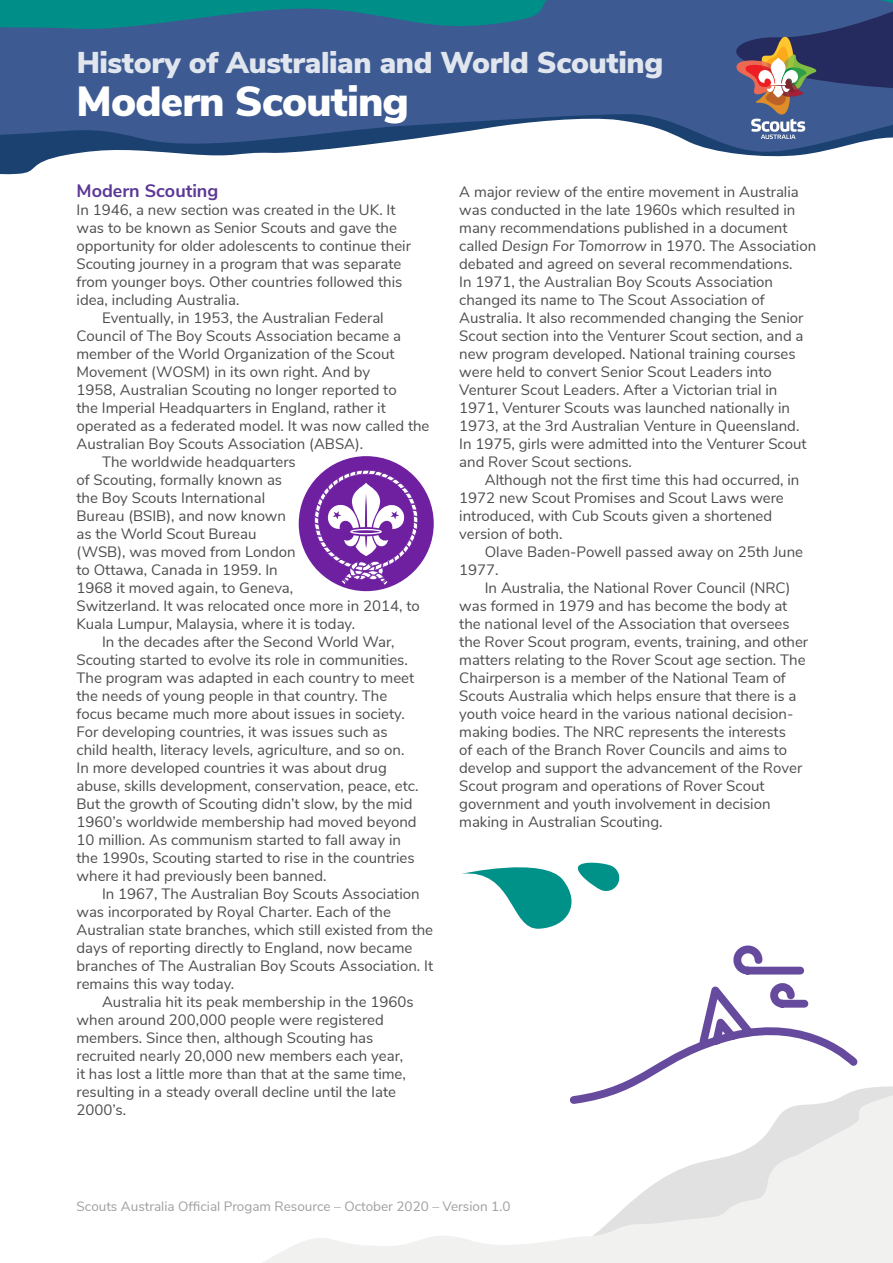
<style>
.page{position:relative;width:893px;height:1263px;background:#fff}
.page>*{position:absolute;margin:0;border:0;box-sizing:border-box;transform-origin:0 0}
.t1{font:900 42px "Nunito Sans";letter-spacing:-.02em;color:#fff}
.t2{font:900 30px "Nunito Sans";letter-spacing:-.01em;color:#fff}
.t3{font:700 18px "Nunito Sans";color:#5c3896}
.t4{font:15px/18px "Nunito Sans";color:#4d4d4f}
.t5{font:13.5px "Nunito Sans";color:#9d9fa2}
.s1{font-style:italic}
</style>
<div class="page">
<svg style="left:263px;top:1086px;width:630px;height:177px"></svg>
<svg style="left:0;top:139px;width:875px;height:36px"></svg>
<svg style="left:565px;top:945px;width:296px;height:164px"></svg>
<svg style="left:462px;top:862px;width:158px;height:67px"></svg>
<div style="left:299px;top:456px;width:135px;height:135px;background:#6e20a0;border-radius:50%"></div>
<svg style="left:314px;top:470px;width:104px;height:116px"></svg>
<svg style="left:0;top:0;width:893px;height:139px;background:#3e628f"></svg>
<h2 class="t2" style="left:77px;top:40px;width:588px">History of Australian and World Scouting</h2>
<h1 class="t1" style="left:77px;top:71px;width:334px">Modern Scouting</h1>
<p class="t3" style="left:77px;top:177px;width:143px">Modern Scouting</p>
<p class="t4" style="left:77px;top:199px;width:321px">In 1946, a new section was created in the UK. It</p>
<p class="t4" style="left:77px;top:217px;width:322px">was to be known as Senior Scouts and gave the</p>
<p class="t4" style="left:77px;top:235px;width:336px">opportunity for older adolescents to continue their</p>
<p class="t4" style="left:77px;top:253px;width:326px">Scouting journey in a program that was separate</p>
<p class="t4" style="left:77px;top:271px;width:327px">from younger boys. Other countries followed this</p>
<p class="t4" style="left:77px;top:289px;width:164px">idea, including Australia.</p>
<p class="t4" style="left:102px;top:307px;width:283px">Eventually, in 1953, the Australian Federal</p>
<p class="t4" style="left:77px;top:325px;width:326px">Council of The Boy Scouts Association became a</p>
<p class="t4" style="left:77px;top:343px;width:319px">member of the World Organization of the Scout</p>
<p class="t4" style="left:77px;top:361px;width:295px">Movement (WOSM) in its own right. And by</p>
<p class="t4" style="left:77px;top:379px;width:322px">1958, Australian Scouting no longer reported to</p>
<p class="t4" style="left:77px;top:397px;width:311px">the Imperial Headquarters in England, rather it</p>
<p class="t4" style="left:77px;top:415px;width:354px">operated as a federated model. It was now called the</p>
<p class="t4" style="left:77px;top:433px;width:288px">Australian Boy Scouts Association (ABSA).</p>
<p class="t4" style="left:102px;top:451px;width:195px">The worldwide headquarters</p>
<p class="t4" style="left:77px;top:469px;width:207px">of Scouting, formally known as</p>
<p class="t4" style="left:77px;top:487px;width:190px">the Boy Scouts International</p>
<p class="t4" style="left:77px;top:505px;width:211px">Bureau (BSIB), and now known</p>
<p class="t4" style="left:77px;top:523px;width:181px">as the World Scout Bureau</p>
<p class="t4" style="left:77px;top:541px;width:221px">(WSB), was moved from London</p>
<p class="t4" style="left:77px;top:559px;width:203px">to Ottawa, Canada in 1959. In</p>
<p class="t4" style="left:77px;top:577px;width:218px">1968 it moved again, to Geneva,</p>
<p class="t4" style="left:77px;top:595px;width:345px">Switzerland. It was relocated once more in 2014, to</p>
<p class="t4" style="left:77px;top:613px;width:280px">Kuala Lumpur, Malaysia, where it is today.</p>
<p class="t4" style="left:102px;top:631px;width:294px">In the decades after the Second World War,</p>
<p class="t4" style="left:77px;top:649px;width:333px">Scouting started to evolve its role in communities.</p>
<p class="t4" style="left:77px;top:667px;width:339px">The program was adapted in each country to meet</p>
<p class="t4" style="left:77px;top:685px;width:312px">the needs of young people in that country. The</p>
<p class="t4" style="left:77px;top:703px;width:330px">focus became much more about issues in society.</p>
<p class="t4" style="left:77px;top:721px;width:313px">For developing countries, it was issues such as</p>
<p class="t4" style="left:77px;top:739px;width:329px">child health, literacy levels, agriculture, and so on.</p>
<p class="t4" style="left:77px;top:757px;width:312px">In more developed countries it was about drug</p>
<p class="t4" style="left:77px;top:775px;width:343px">abuse, skills development, conservation, peace, etc.</p>
<p class="t4" style="left:77px;top:793px;width:337px">But the growth of Scouting didn’t slow, by the mid</p>
<p class="t4" style="left:77px;top:811px;width:342px">1960’s worldwide membership had moved beyond</p>
<p class="t4" style="left:77px;top:829px;width:326px">10 million. As communism started to fall away in</p>
<p class="t4" style="left:77px;top:847px;width:340px">the 1990s, Scouting started to rise in the countries</p>
<p class="t4" style="left:77px;top:865px;width:252px">where it had previously been banned.</p>
<p class="t4" style="left:102px;top:883px;width:319px">In 1967, The Australian Boy Scouts Association</p>
<p class="t4" style="left:77px;top:901px;width:316px">was incorporated by Royal Charter. Each of the</p>
<p class="t4" style="left:77px;top:919px;width:358px">Australian state branches, which still existed from the</p>
<p class="t4" style="left:77px;top:937px;width:337px">days of reporting directly to England, now became</p>
<p class="t4" style="left:77px;top:955px;width:358px">branches of The Australian Boy Scouts Association. It</p>
<p class="t4" style="left:77px;top:973px;width:159px">remains this way today.</p>
<p class="t4" style="left:102px;top:991px;width:313px">Australia hit its peak membership in the 1960s</p>
<p class="t4" style="left:77px;top:1009px;width:309px">when around 200,000 people were registered</p>
<p class="t4" style="left:77px;top:1027px;width:298px">members. Since then, although Scouting has</p>
<p class="t4" style="left:77px;top:1045px;width:328px">recruited nearly 20,000 new members each year,</p>
<p class="t4" style="left:77px;top:1063px;width:331px">it has lost a little more than that at the same time,</p>
<p class="t4" style="left:77px;top:1081px;width:321px">resulting in a steady overall decline until the late</p>
<p class="t4" style="left:77px;top:1099px;width:51px">2000’s.</p>
<p class="t4" style="left:459px;top:181px;width:358px">A major review of the entire movement in Australia was conducted in the late 1960s which resulted in many recommendations published in a document called <span class="s1">Design For Tomorrow</span> in 1970. The Association debated and agreed on several recommendations.<br>In 1971, the Australian Boy Scouts Association changed its name to The Scout Association of Australia. It also recommended changing the Senior Scout section into the Venturer Scout section, and a new program developed. National training courses were held to convert Senior Scout Leaders into Venturer Scout Leaders. After a Victorian trial in 1971, Venturer Scouts was launched nationally in 1973, at the 3rd Australian Venture in Queensland.<br>In 1975, girls were admitted into the Venturer Scout and Rover Scout sections.</p>
<p class="t4" style="left:459px;top:469px;width:342px;text-indent:26px">Although not the first time this had occurred, in 1972 new Scout Promises and Scout Laws were introduced, with Cub Scouts given a shortened version of both.</p>
<p class="t4" style="left:459px;top:541px;width:345px;text-indent:26px">Olave Baden-Powell passed away on 25th June<br>1977.</p>
<p class="t4" style="left:459px;top:577px;width:350px;text-indent:26px">In Australia, the National Rover Council (NRC) was formed in 1979 and has become the body at the national level of the Association that oversees the Rover Scout program, events, training, and other matters relating to the Rover Scout age section. The Chairperson is a member of the National Team of Scouts Australia which helps ensure that there is a youth voice heard in the various national decision&shy;making bodies. The NRC represents the interests<br>of each of the Branch Rover Councils and aims to develop and support the advancement of the Rover Scout program and operations of Rover Scout government and youth involvement in decision making in Australian Scouting.</p>
<p class="t5" style="left:77px;top:1196px;width:435px">Scouts Australia Official Progam Resource – October 2020 – Version 1.0</p>
</div>
